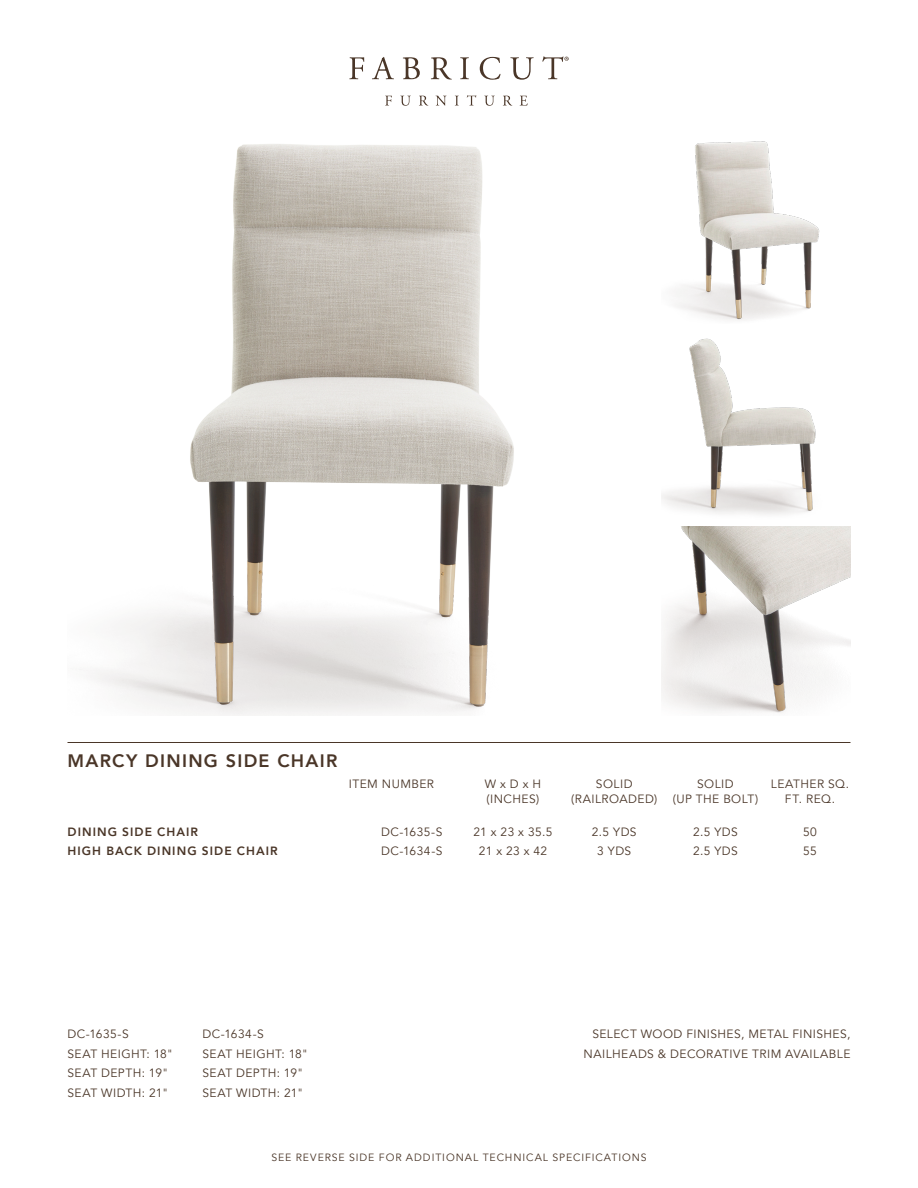
<style>
.page{position:relative;width:918px;height:1188px;background:#fff}
.page>*{position:absolute;margin:0;border:0;box-sizing:border-box;transform-origin:0 0}
.Tear_Sheet_Name{font:800 18px "Avenir";letter-spacing:.07em;color:#4a3628}
.Seat_Dimensions{font:12px "Avenir";letter-spacing:.035em;color:#4a3628}
.SKU_Subtitle{font:12px/15px "Avenir";letter-spacing:.035em;color:#4a3628}
.Finishes_Nailheads_T{font:12px/19.5px "Avenir";letter-spacing:.035em;color:#4a3628;text-align:right}
.SKU_Information{font:12px "Avenir";letter-spacing:.03em;color:#4a3628}
.SKU_Description{font:800 12px "Avenir";letter-spacing:.09em;color:#4a3628}
.t1{font:10.5px "Avenir";letter-spacing:.085em;color:#4a3628}
</style>
<div class="page">
<img style="left:80px;top:144px;width:434px;height:572px">
<hr style="left:68px;top:742px;width:782px;height:1px;background:#4a3628">
<svg style="left:385px;top:96px;width:7px;height:10px"></svg>
<svg style="left:401px;top:96px;width:10px;height:10px"></svg>
<svg style="left:419px;top:96px;width:9px;height:10px"></svg>
<svg style="left:436px;top:96px;width:10px;height:10px"></svg>
<svg style="left:455px;top:96px;width:4px;height:10px"></svg>
<svg style="left:467px;top:95px;width:9px;height:11px"></svg>
<svg style="left:485px;top:96px;width:9px;height:10px"></svg>
<svg style="left:503px;top:96px;width:9px;height:10px"></svg>
<svg style="left:520px;top:96px;width:8px;height:10px"></svg>
<svg style="left:349px;top:57px;width:15px;height:22px"></svg>
<svg style="left:372px;top:57px;width:22px;height:22px"></svg>
<svg style="left:403px;top:57px;width:17px;height:22px"></svg>
<svg style="left:431px;top:57px;width:21px;height:23px"></svg>
<svg style="left:460px;top:57px;width:9px;height:22px"></svg>
<svg style="left:480px;top:57px;width:21px;height:23px"></svg>
<svg style="left:510px;top:57px;width:24px;height:23px"></svg>
<svg style="left:542px;top:56px;width:27px;height:23px"></svg>
<img style="left:662px;top:338px;width:154px;height:177px">
<img style="left:662px;top:526px;width:188px;height:187px">
<img style="left:676px;top:141px;width:144px;height:179px">
<p class="Tear_Sheet_Name" style="left:68px;top:747px;width:272px">MARCY DINING SIDE CHAIR</p>
<p class="SKU_Description" style="left:68px;top:822px;width:132px">DINING SIDE CHAIR</p>
<p class="SKU_Description" style="left:68px;top:841px;width:212px">HIGH BACK DINING SIDE CHAIR</p>
<p class="SKU_Subtitle" style="left:349px;top:777px;width:87px">ITEM NUMBER</p>
<p class="SKU_Subtitle" style="left:485px;top:777px;width:58px">W x D x H (INCHES)</p>
<p class="SKU_Information" style="left:381px;top:824px;width:63px">DC-1635-S</p>
<p class="SKU_Information" style="left:381px;top:844px;width:63px">DC-1634-S</p>
<p class="SKU_Information" style="left:474px;top:824px;width:80px">21 x 23 x 35.5</p>
<p class="SKU_Information" style="left:479px;top:844px;width:70px">21 x 23 x 42</p>
<p class="SKU_Subtitle" style="left:596px;top:777px;width:38px">SOLID</p>
<p class="SKU_Subtitle" style="left:571px;top:792px;width:88px">(RAILROADED)</p>
<p class="SKU_Information" style="left:592px;top:824px;width:46px">2.5 YDS</p>
<p class="SKU_Information" style="left:597px;top:844px;width:36px">3 YDS</p>
<p class="SKU_Subtitle" style="left:697px;top:777px;width:38px">SOLID</p>
<p class="SKU_Subtitle" style="left:673px;top:792px;width:87px">(UP THE BOLT)</p>
<p class="SKU_Information" style="left:693px;top:824px;width:46px">2.5 YDS</p>
<p class="SKU_Information" style="left:693px;top:844px;width:46px">2.5 YDS</p>
<p class="SKU_Subtitle" style="left:771px;top:777px;width:80px">LEATHER SQ.</p>
<p class="SKU_Subtitle" style="left:785px;top:792px;width:52px">FT. REQ.</p>
<p class="SKU_Information" style="left:803px;top:824px;width:15px">50</p>
<p class="SKU_Information" style="left:803px;top:844px;width:15px">55</p>
<p class="Seat_Dimensions" style="left:68px;top:1027px;width:63px">DC-1635-S</p>
<p class="Seat_Dimensions" style="left:68px;top:1046px;width:107px">SEAT HEIGHT: 18"</p>
<p class="Seat_Dimensions" style="left:68px;top:1066px;width:102px">SEAT DEPTH: 19"</p>
<p class="Seat_Dimensions" style="left:68px;top:1085px;width:102px">SEAT WIDTH: 21"</p>
<p class="Seat_Dimensions" style="left:202px;top:1027px;width:63px">DC-1634-S</p>
<p class="Seat_Dimensions" style="left:202px;top:1046px;width:107px">SEAT HEIGHT: 18"</p>
<p class="Seat_Dimensions" style="left:202px;top:1066px;width:102px">SEAT DEPTH: 19"</p>
<p class="Seat_Dimensions" style="left:202px;top:1085px;width:102px">SEAT WIDTH: 21"</p>
<p class="Finishes_Nailheads_T" style="left:583px;top:1024px;width:269px">SELECT WOOD FINISHES, METAL FINISHES,<br>NAILHEADS &amp; DECORATIVE TRIM AVAILABLE</p>
<p class="t1" style="left:271px;top:1151px;width:377px">SEE REVERSE SIDE FOR ADDITIONAL TECHNICAL SPECIFICATIONS</p>
</div>
